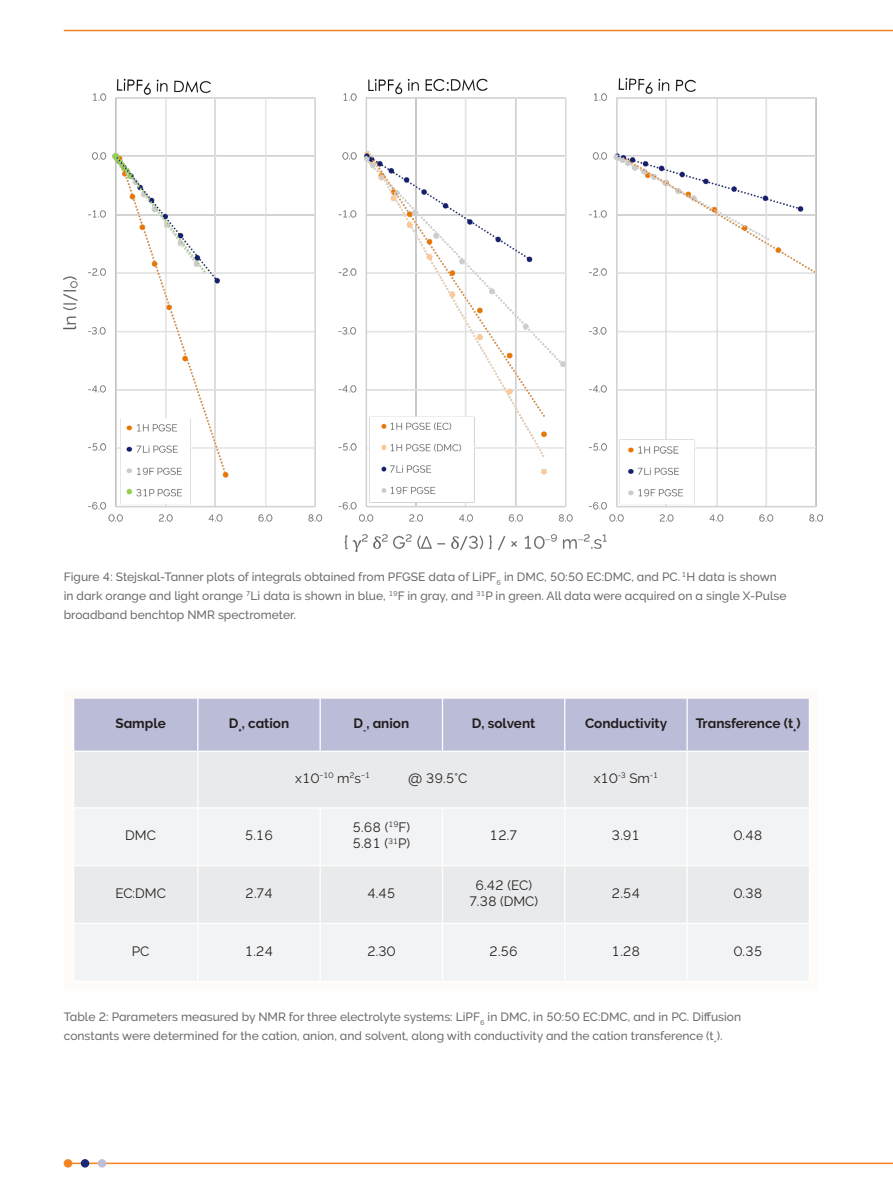
<style>
.page{position:relative;width:893px;height:1191px;background:#fff}
.page>*{position:absolute;margin:0;border:0;box-sizing:border-box;transform-origin:0 0}
.Table{font:13.5px "Oxford Raleway Regular";color:#231f20}
.Table-2{font:13.5px "Oxford Raleway Bold";color:#231f20}
.Large_Caption{font:12px/19.2px "Oxford Raleway Medium";color:#6c6d70}
.Table-3{font:7.8px "Oxford Raleway Regular";color:#231f20}
.s1{font-size:13.5px}
</style>
<div class="page">
<img style="left:64px;top:79px;width:758px;height:472px">
<div style="left:64px;top:689px;width:755px;height:302px;background:#fefbf8"></div>
<div style="left:74px;top:698px;width:735px;height:52px;background:#bbbcd8"></div>
<div style="left:74px;top:752px;width:735px;height:55px;background:#e9eaeb"></div>
<svg style="left:74px;top:809px;width:735px;height:171px;fill:#f2f3f4"></svg>
<hr style="left:73px;top:698px;width:1px;height:52px;background:#fff">
<hr style="left:73px;top:750px;width:125px;height:2px;background:#fff">
<hr style="left:73px;top:752px;width:1px;height:55px;background:#fff">
<hr style="left:198px;top:750px;width:122px;height:2px;background:#fff">
<hr style="left:320px;top:750px;width:122px;height:2px;background:#fff">
<hr style="left:442px;top:750px;width:123px;height:2px;background:#fff">
<hr style="left:565px;top:750px;width:122px;height:2px;background:#fff">
<hr style="left:687px;top:750px;width:123px;height:2px;background:#fff">
<hr style="left:73px;top:807px;width:125px;height:1px;background:#fff">
<hr style="left:73px;top:808px;width:1px;height:57px;background:#fff">
<hr style="left:198px;top:807px;width:122px;height:1px;background:#fff">
<hr style="left:320px;top:807px;width:122px;height:1px;background:#fff">
<hr style="left:442px;top:807px;width:123px;height:1px;background:#fff">
<hr style="left:565px;top:807px;width:122px;height:1px;background:#fff">
<hr style="left:687px;top:807px;width:123px;height:1px;background:#fff">
<hr style="left:73px;top:924px;width:1px;height:56px;background:#fff">
<hr style="left:197px;top:698px;width:1px;height:52px;background:#fff">
<hr style="left:319px;top:698px;width:2px;height:52px;background:#fff">
<hr style="left:442px;top:698px;width:1px;height:52px;background:#fff">
<hr style="left:564px;top:698px;width:1px;height:52px;background:#fff">
<hr style="left:686px;top:698px;width:2px;height:52px;background:#fff">
<hr style="left:809px;top:698px;width:1px;height:52px;background:#fff">
<hr style="left:197px;top:752px;width:1px;height:55px;background:#fff">
<hr style="left:564px;top:752px;width:1px;height:55px;background:#fff">
<hr style="left:686px;top:752px;width:2px;height:55px;background:#fff">
<hr style="left:809px;top:752px;width:1px;height:55px;background:#fff">
<hr style="left:197px;top:808px;width:1px;height:57px;background:#fff">
<hr style="left:319px;top:808px;width:2px;height:57px;background:#fff">
<hr style="left:442px;top:808px;width:1px;height:57px;background:#fff">
<hr style="left:564px;top:808px;width:1px;height:57px;background:#fff">
<hr style="left:686px;top:808px;width:2px;height:57px;background:#fff">
<hr style="left:809px;top:808px;width:1px;height:57px;background:#fff">
<hr style="left:197px;top:924px;width:1px;height:56px;background:#fff">
<hr style="left:319px;top:924px;width:2px;height:56px;background:#fff">
<hr style="left:442px;top:924px;width:1px;height:56px;background:#fff">
<hr style="left:564px;top:924px;width:1px;height:56px;background:#fff">
<hr style="left:686px;top:924px;width:2px;height:56px;background:#fff">
<hr style="left:809px;top:924px;width:1px;height:56px;background:#fff">
<hr style="left:73px;top:980px;width:125px;height:2px;background:#fff">
<hr style="left:198px;top:980px;width:122px;height:2px;background:#fff">
<hr style="left:320px;top:980px;width:122px;height:2px;background:#fff">
<hr style="left:442px;top:980px;width:123px;height:2px;background:#fff">
<hr style="left:565px;top:980px;width:122px;height:2px;background:#fff">
<hr style="left:687px;top:980px;width:123px;height:2px;background:#fff">
<hr style="left:73px;top:865px;width:125px;height:1px;background:#fff">
<hr style="left:73px;top:866px;width:1px;height:56px;background:#fff">
<hr style="left:73px;top:922px;width:125px;height:2px;background:#fff">
<hr style="left:198px;top:865px;width:122px;height:1px;background:#fff">
<hr style="left:197px;top:866px;width:1px;height:56px;background:#fff">
<hr style="left:198px;top:922px;width:122px;height:2px;background:#fff">
<hr style="left:320px;top:865px;width:122px;height:1px;background:#fff">
<hr style="left:319px;top:866px;width:2px;height:56px;background:#fff">
<hr style="left:320px;top:922px;width:122px;height:2px;background:#fff">
<hr style="left:442px;top:865px;width:123px;height:1px;background:#fff">
<hr style="left:442px;top:866px;width:1px;height:56px;background:#fff">
<hr style="left:442px;top:922px;width:123px;height:2px;background:#fff">
<hr style="left:565px;top:865px;width:122px;height:1px;background:#fff">
<hr style="left:564px;top:866px;width:1px;height:56px;background:#fff">
<hr style="left:565px;top:922px;width:122px;height:2px;background:#fff">
<hr style="left:687px;top:865px;width:123px;height:1px;background:#fff">
<hr style="left:686px;top:866px;width:2px;height:56px;background:#fff">
<hr style="left:809px;top:866px;width:1px;height:56px;background:#fff">
<hr style="left:687px;top:922px;width:123px;height:2px;background:#fff">
<hr style="left:64px;top:1162px;width:829px;height:2px;background:#f58420">
<div style="left:64px;top:1159px;width:8px;height:8px;background:#f58420;border-radius:50%"></div>
<div style="left:81px;top:1159px;width:8px;height:8px;background:#1a2a7a;border-radius:50%"></div>
<div style="left:98px;top:1159px;width:8px;height:8px;background:#bebed9;border-radius:50%"></div>
<hr style="left:64px;top:30px;width:829px;height:1px;background:#f58420">
<p class="Large_Caption" style="left:64px;top:567px;width:724px">Figure 4: Stejskal-Tanner plots of integrals obtained from PFGSE data of LiPF<sub>6</sub> in DMC, 50:50 EC:DMC, and PC. <sup>1</sup>H data is shown in dark orange and light orange <sup>7</sup>Li data is shown in blue, <sup>19</sup>F in gray, and <sup>31</sup>P in green. All data were acquired on a single X-Pulse broadband benchtop NMR spectrometer.</p>
<p class="Table-2" style="left:115px;top:716px;width:52px">Sample</p>
<p class="Table-2" style="left:229px;top:716px;width:62px">D<sub>+</sub>, cation</p>
<p class="Table-2" style="left:353px;top:716px;width:57px">D<sub>-</sub>, anion</p>
<p class="Table-2" style="left:472px;top:716px;width:65px">D, solvent</p>
<p class="Table-2" style="left:585px;top:716px;width:84px">Conductivity</p>
<p class="Table-2" style="left:696px;top:716px;width:107px">Transference (t<sub>+</sub>)</p>
<p class="Table" style="left:125px;top:827px;width:32px">DMC</p>
<p class="Table" style="left:245px;top:827px;width:30px">5.16</p>
<p class="Table-3" style="left:295px;top:771px;width:77px"><span class="s1">x10</span>−10 <span class="s1">m</span>2<span class="s1">s</span>−1</p>
<p class="Table" style="left:408px;top:770px;width:61px">@ 39.5°C</p>
<p class="Table" style="left:594px;top:770px;width:66px">x10<sup>-3</sup> Sm<sup>-1</sup></p>
<p class="Table" style="left:353px;top:819px;width:59px">5.68 (<sup>19</sup>F)</p>
<p class="Table" style="left:352px;top:835px;width:59px">5.81 (<sup>31</sup>P)</p>
<p class="Table" style="left:489px;top:827px;width:30px">12.7</p>
<p class="Table" style="left:612px;top:827px;width:30px">3.91</p>
<p class="Table" style="left:734px;top:827px;width:30px">0.48</p>
<p class="Table" style="left:115px;top:885px;width:52px">EC:DMC</p>
<p class="Table" style="left:245px;top:885px;width:29px">2.74</p>
<p class="Table" style="left:367px;top:885px;width:30px">4.45</p>
<p class="Table" style="left:475px;top:877px;width:58px">6.42 (EC)</p>
<p class="Table" style="left:469px;top:893px;width:71px">7.38 (DMC)</p>
<p class="Table" style="left:612px;top:885px;width:30px">2.54</p>
<p class="Table" style="left:734px;top:885px;width:30px">0.38</p>
<p class="Table" style="left:132px;top:943px;width:19px">PC</p>
<p class="Table" style="left:245px;top:943px;width:30px">1.24</p>
<p class="Table" style="left:367px;top:943px;width:30px">2.30</p>
<p class="Table" style="left:489px;top:943px;width:30px">2.56</p>
<p class="Table" style="left:612px;top:943px;width:30px">1.28</p>
<p class="Table" style="left:734px;top:943px;width:30px">0.35</p>
<p class="Large_Caption" style="left:64px;top:1007px;width:679px">Table 2: Parameters measured by NMR for three electrolyte systems: LiPF<sub>6</sub> in DMC, in 50:50 EC:DMC, and in PC. Diffusion constants were determined for the cation, anion, and solvent, along with conductivity and the cation transference (t<sub>+</sub>).</p>
</div>
